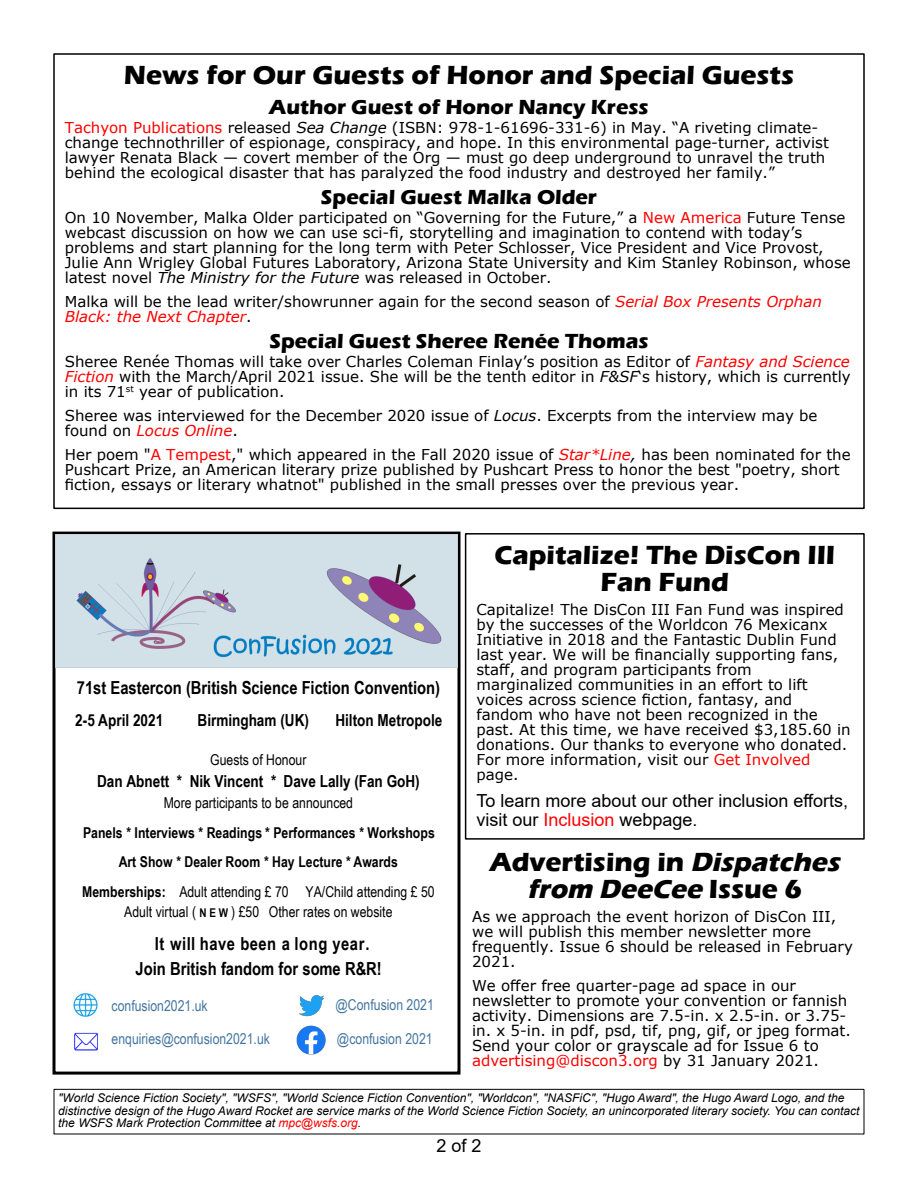
<style>
.page{position:relative;width:918px;height:1188px;background:#fff}
.page>*{position:absolute;margin:0;border:0;box-sizing:border-box;transform-origin:0 0}
.t1{font:700 27px/27px "Eras ITC";color:#000;text-align:center}
.t2{font:italic 700 27px/27px "Eras ITC";color:#000;text-align:center}
.t3{font:700 21px "Eras ITC";color:#000}
.t4{font:700 18px/24.5px "Arial Narrow";color:#000;text-align:center}
.t5{font:18px/18.6px "Arial";color:#000}
.t6{font:700 16.5px "Arial Narrow";color:#000}
.t7{font:15px/15px "Verdana";color:#000}
.t8{font:700 15px/29.7px "Arial Narrow";color:#000;text-align:center}
.t9{font:15px "Arial Narrow";color:#000}
.t10{font:15px/32.4px "Arial Narrow";color:#4475a1}
.t11{font:italic 12px/12.5px "Arial";color:#000}
.s1{color:#f00}
.s2{font-style:italic}
.s3{font-style:italic;color:#f00}
.s4{font-weight:400}
.s5{font-weight:700;font-size:12px}
.s6{font-style:normal}
</style>
<div class="page">
<div style="left:54px;top:1089px;width:810px;height:45px;border:1px solid #000"></div>
<div style="left:465px;top:533px;width:400px;height:307px;border:2px solid #000"></div>
<div style="left:52px;top:532px;width:408px;height:543px;border:3px solid #000"></div>
<img style="left:56px;top:535px;width:401px;height:133px">
<img style="left:299px;top:995px;width:26px;height:22px">
<img style="left:297px;top:1026px;width:28px;height:28px">
<img style="left:73px;top:993px;width:25px;height:26px">
<img style="left:74px;top:1032px;width:23px;height:19px">
<h1 class="t1" style="left:124px;top:64px;width:672px">News for Our Guests of Honor and Special Guests</h1>
<h2 class="t3" style="left:269px;top:99px;width:381px">Author Guest of Honor Nancy Kress</h2>
<p class="t7" style="left:65px;top:122px;width:766px"><span class="s1">Tachyon Publications</span> released <span class="s2">Sea Change</span> (ISBN: 978-1-61696-331-6) in May. “A riveting climate&shy;change technothriller of espionage, conspiracy, and hope. In this environmental page-turner, activist lawyer Renata Black — covert member of the Org — must go deep underground to unravel the truth behind the ecological disaster that has paralyzed the food industry and destroyed her family.”</p>
<h2 class="t3" style="left:321px;top:189px;width:278px">Special Guest Malka Older</h2>
<p class="t7" style="left:65px;top:212px;width:787px">On 10 November, Malka Older participated on “Governing for the Future,” a <span class="s1">New America</span> Future Tense webcast discussion on how we can use sci-fi, storytelling and imagination to contend with today’s problems and start planning for the long term with Peter Schlosser, Vice President and Vice Provost, Julie Ann Wrigley Global Futures Laboratory, Arizona State University and Kim Stanley Robinson, whose latest novel <span class="s2">The Ministry for the Future</span> was released in October.</p>
<p class="t7" style="left:65px;top:296px;width:759px">Malka will be the lead writer/showrunner again for the second season of <span class="s3">Serial Box Presents Orphan<br>Black: the Next Chapter</span>.</p>
<h2 class="t3" style="left:269px;top:333px;width:381px">Special Guest Sheree Renée Thomas</h2>
<p class="t7" style="left:65px;top:356px;width:787px;text-align:justify">Sheree Renée Thomas will take over Charles Coleman Finlay’s position as Editor of <span class="s3">Fantasy and Science Fiction</span> with the March/April 2021 issue. She will be the tenth editor in <span class="s2">F&amp;SF</span>‘s history, which is currently in its 71<sup>st</sup> year of publication.</p>
<p class="t7" style="left:65px;top:410px;width:754px">Sheree was interviewed for the December 2020 issue of <span class="s2">Locus</span>. Excerpts from the interview may be found on <span class="s3">Locus Online</span>.</p>
<p class="t7" style="left:65px;top:449px;width:787px">Her poem "<span class="s1">A Tempest</span>," which appeared in the Fall 2020 issue of <span class="s3">Star*Line</span><span class="s2">,</span> has been nominated for the<br>Pushcart Prize, an American literary prize published by Pushcart Press to honor the best "poetry, short fiction, essays or literary whatnot" published in the small presses over the previous year.</p>
<p class="t4" style="left:77px;top:677px;width:365px">71st Eastercon (British Science Fiction Convention)</p>
<p class="t6" style="left:75px;top:714px;width:89px">2-5 April 2021</p>
<p class="t6" style="left:198px;top:714px;width:113px">Birmingham (UK)</p>
<p class="t6" style="left:335px;top:714px;width:108px">Hilton Metropole</p>
<p class="t9" style="left:210px;top:754px;width:98px">Guests of Honour</p>
<p class="t6" style="left:97px;top:775px;width:324px">Dan Abnett * Nik Vincent * Dave Lally (Fan GoH)</p>
<p class="t9" style="left:164px;top:797px;width:191px">More participants to be announced</p>
<p class="t8" style="left:82px;top:819px;width:354px">Panels * Interviews * Readings * Performances * Workshops<br>Art Show * Dealer Room * Hay Lecture * Awards<br>Memberships: <span class="s4">Adult attending £ 70 YA/Child attending £ 50</span></p>
<p class="t9" style="left:124px;top:906px;width:270px">Adult virtual ( <span class="s5">N E W</span> ) £50 Other rates on website</p>
<p class="t4" style="left:135px;top:934px;width:248px">It will have been a long year.<br>Join British fandom for some R&amp;R!</p>
<p class="t10" style="left:336px;top:990px;width:100px">@Confusion 2021</p>
<p class="t10" style="left:337px;top:1024px;width:97px">@confusion 2021</p>
<p class="t10" style="left:112px;top:991px;width:160px">confusion2021.uk enquiries@confusion2021.uk</p>
<h1 class="t1" style="left:494px;top:544px;width:342px">Capitalize! The DisCon III<br>Fan Fund</h1>
<p class="t7" style="left:476px;top:603px;width:376px">Capitalize! The DisCon III Fan Fund was inspired by the successes of the Worldcon 76 Mexicanx Initiative in 2018 and the Fantastic Dublin Fund last year. We will be financially supporting fans, staff, and program participants from marginalized communities in an effort to lift voices across science fiction, fantasy, and fandom who have not been recognized in the past. At this time, we have received $3,185.60 in donations. Our thanks to everyone who donated.<br>For more information, visit our <span class="s1">Get Involved </span>page.</p>
<p class="t5" style="left:476px;top:793px;width:373px">To learn more about our other inclusion efforts, visit our <span class="s1">Inclusion</span> webpage.</p>
<h1 class="t2" style="left:490px;top:851px;width:356px"><span class="s6">Advertising in</span> Dispatches fromDeeCee<span class="s6">Issue 6</span></h1>
<p class="t7" style="left:472px;top:910px;width:382px">As we approach the event horizon of DisCon III, we will publish this member newsletter more frequently. Issue 6 should be released in February 2021.</p>
<p class="t7" style="left:472px;top:979px;width:380px">We offer free quarter-page ad space in our newsletter to promote your convention or fannish activity. Dimensions are 7.5-in. x 2.5-in. or 3.75- in. x 5-in. in pdf, psd, tif, png, gif, or jpeg format.<br>Send your color or grayscale ad for Issue 6 to <span class="s1">advertising@discon3.org</span> by 31 January 2021.</p>
<p class="t11" style="left:58px;top:1093px;width:803px">"World Science Fiction Society", "WSFS", "World Science Fiction Convention", "Worldcon", "NASFiC", "Hugo Award", the Hugo Award Logo, and the distinctive design of the Hugo Award Rocket are service marks of the World Science Fiction Society, an unincorporated literary society. You can contact the WSFS Mark Protection Committee at <span class="s1">mpc@wsfs.org</span>.</p>
<p class="t5" style="left:436px;top:1138px;width:47px">2of2</p>
</div>
